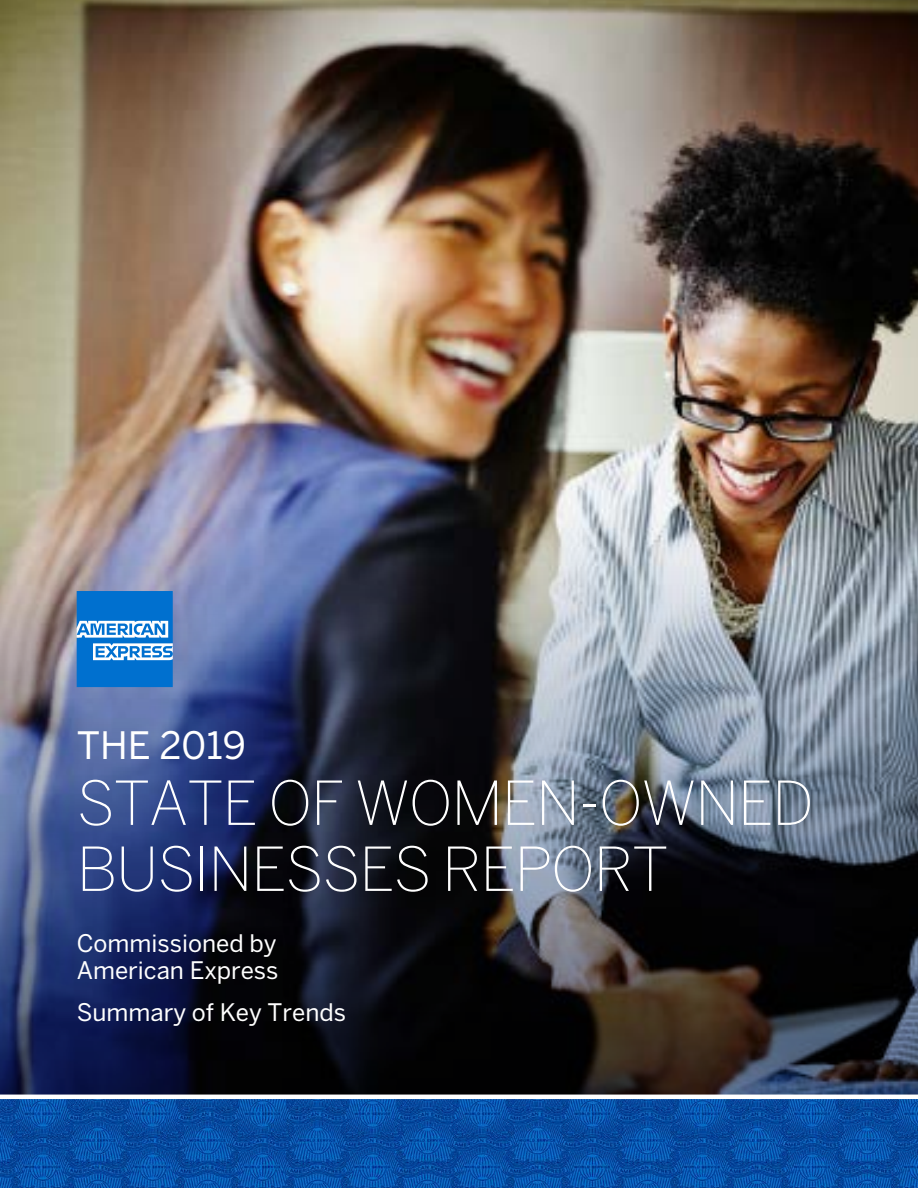
<style>
.page{position:relative;width:918px;height:1188px;background:#fff}
.page>*{position:absolute;margin:0;border:0;box-sizing:border-box;transform-origin:0 0}
.t1{font:200 60px/66px "Benton Sans";letter-spacing:-.02em;color:#fff}
.t2{font:37.5px "Benton Sans";color:#fff}
.t3{font:24px/27px "Benton Sans";color:#fff}
</style>
<div class="page">
<img style="left:0;top:0;width:918px;height:148px">
<img style="left:0;top:148px;width:918px;height:947px">
<svg style="left:77px;top:591px;width:96px;height:96px;background:#308bd8"></svg>
<img style="left:0;top:1099px;width:918px;height:89px">
<h2 class="t2" style="left:77px;top:723px;width:171px">THE 2019</h2>
<h1 class="t1" style="left:77px;top:770px;width:739px">STATE OF WOMEN-OWNED<br>BUSINESSES REPORT</h1>
<p class="t3" style="left:77px;top:930px;width:203px">Commissioned by<br>American Express</p>
<p class="t3" style="left:77px;top:999px;width:271px">Summary of Key Trends</p>
</div>
